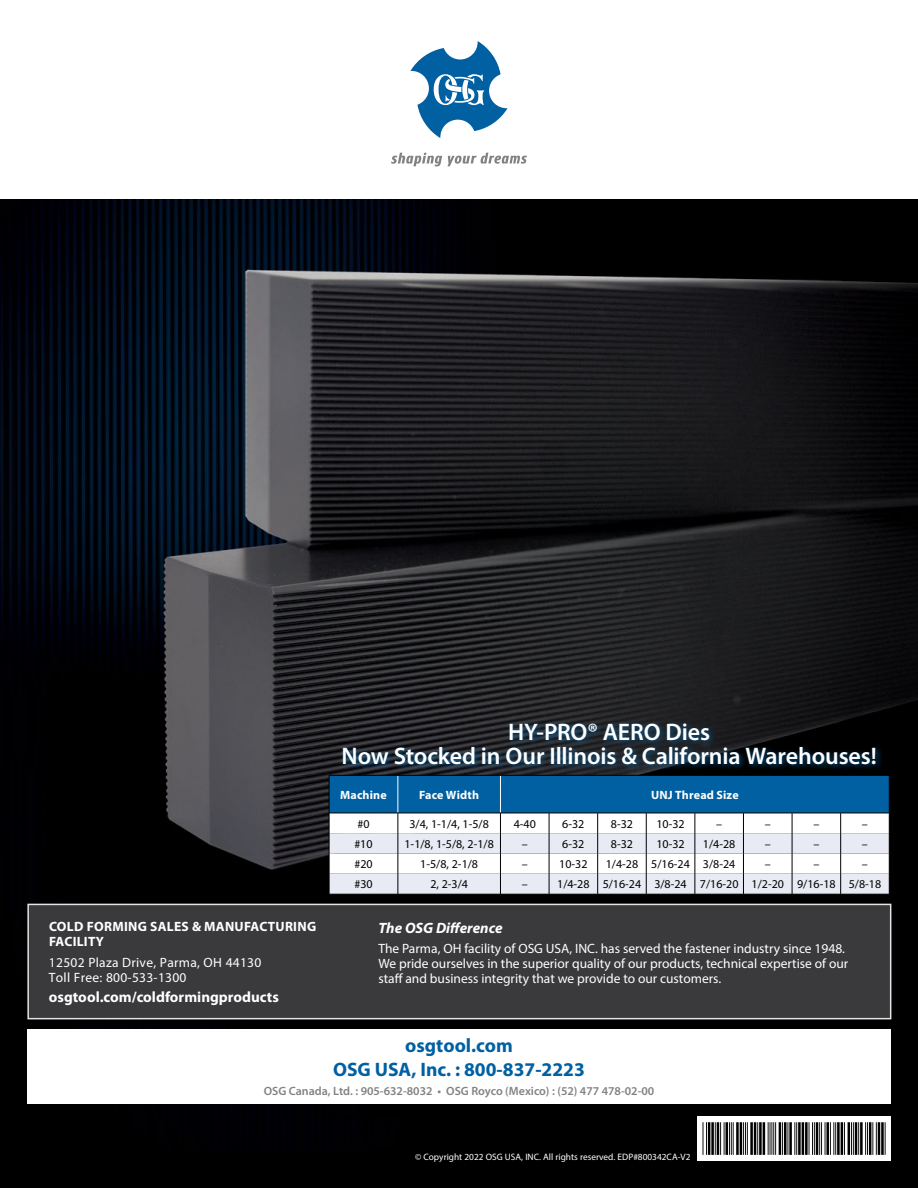
<style>
.page{position:relative;width:918px;height:1188px;background:#fff}
.page>*{position:absolute;margin:0;border:0;box-sizing:border-box;transform-origin:0 0}
.t1{font:600 24px/24px "Myriad Pro";letter-spacing:-.005em;color:#fff;text-align:center}
.t2{font:700 19.5px/23.4px "Myriad Pro";color:#0060a2;text-align:center}
.t3{font:700 15px "Myriad Pro";color:#fff}
.t4{font:italic 700 15px "Myriad Pro";color:#fff}
.t5{font:13.5px/15px "Myriad Pro";color:#fff}
.t6{font:13.5px/15px "Myriad Pro";letter-spacing:.02em;color:#fff}
.t7{font:700 13.5px/15px "Myriad Pro";letter-spacing:.02em;color:#fff}
.t8{font:12px "Myriad Pro";color:#000}
.t9{font:600 12px "Myriad Pro";color:#808285}
.t10{font:700 12px "Myriad Pro";letter-spacing:.015em;color:#fff}
.t11{font:9.3px "Myriad Pro";color:#fff}
</style>
<div class="page">
<img style="left:0;top:200px;width:918px;height:988px">
<svg style="left:410px;top:41px;width:98px;height:97px"></svg>
<svg style="left:391px;top:153px;width:136px;height:13px"></svg>
<svg style="left:697px;top:1116px;width:194px;height:45px"></svg>
<div style="left:27px;top:1029px;width:864px;height:75px;background:#fff"></div>
<hr style="left:706px;top:1122px;width:1px;height:33px;background:#000">
<hr style="left:708px;top:1122px;width:2px;height:33px;background:#000">
<hr style="left:703px;top:1122px;width:1px;height:33px;background:#000">
<hr style="left:711px;top:1122px;width:3px;height:33px;background:#000">
<hr style="left:715px;top:1122px;width:1px;height:33px;background:#000">
<hr style="left:725px;top:1122px;width:3px;height:33px;background:#000">
<hr style="left:724px;top:1122px;width:1px;height:33px;background:#000">
<hr style="left:717px;top:1122px;width:2px;height:33px;background:#000">
<hr style="left:729px;top:1122px;width:1px;height:33px;background:#000">
<hr style="left:720px;top:1122px;width:1px;height:33px;background:#000">
<hr style="left:743px;top:1122px;width:1px;height:33px;background:#000">
<hr style="left:733px;top:1122px;width:1px;height:33px;background:#000">
<hr style="left:731px;top:1122px;width:1px;height:33px;background:#000">
<hr style="left:740px;top:1122px;width:2px;height:33px;background:#000">
<hr style="left:736px;top:1122px;width:3px;height:33px;background:#000">
<hr style="left:757px;top:1122px;width:1px;height:33px;background:#000">
<hr style="left:747px;top:1122px;width:1px;height:33px;background:#000">
<hr style="left:745px;top:1122px;width:1px;height:33px;background:#000">
<hr style="left:754px;top:1122px;width:2px;height:33px;background:#000">
<hr style="left:750px;top:1122px;width:3px;height:33px;background:#000">
<hr style="left:763px;top:1122px;width:2px;height:33px;background:#000">
<hr style="left:768px;top:1122px;width:1px;height:33px;background:#000">
<hr style="left:759px;top:1122px;width:3px;height:33px;background:#000">
<hr style="left:771px;top:1122px;width:1px;height:33px;background:#000">
<hr style="left:770px;top:1122px;width:1px;height:33px;background:#000">
<hr style="left:782px;top:1122px;width:1px;height:33px;background:#000">
<hr style="left:775px;top:1122px;width:1px;height:33px;background:#000">
<hr style="left:773px;top:1122px;width:1px;height:33px;background:#000">
<hr style="left:784px;top:1122px;width:3px;height:33px;background:#000">
<hr style="left:779px;top:1122px;width:2px;height:33px;background:#000">
<hr style="left:794px;top:1122px;width:1px;height:33px;background:#000">
<hr style="left:787px;top:1122px;width:1px;height:33px;background:#000">
<hr style="left:789px;top:1122px;width:3px;height:33px;background:#000">
<hr style="left:798px;top:1122px;width:3px;height:33px;background:#000">
<hr style="left:796px;top:1122px;width:1px;height:33px;background:#000">
<hr style="left:812px;top:1122px;width:1px;height:33px;background:#000">
<hr style="left:802px;top:1122px;width:2px;height:33px;background:#000">
<hr style="left:809px;top:1122px;width:1px;height:33px;background:#000">
<hr style="left:805px;top:1122px;width:3px;height:33px;background:#000">
<hr style="left:814px;top:1122px;width:1px;height:33px;background:#000">
<hr style="left:826px;top:1122px;width:3px;height:33px;background:#000">
<hr style="left:825px;top:1122px;width:1px;height:33px;background:#000">
<hr style="left:819px;top:1122px;width:1px;height:33px;background:#000">
<hr style="left:821px;top:1122px;width:1px;height:33px;background:#000">
<hr style="left:816px;top:1122px;width:2px;height:33px;background:#000">
<hr style="left:833px;top:1122px;width:1px;height:33px;background:#000">
<hr style="left:841px;top:1122px;width:2px;height:33px;background:#000">
<hr style="left:835px;top:1122px;width:1px;height:33px;background:#000">
<hr style="left:830px;top:1122px;width:1px;height:33px;background:#000">
<hr style="left:837px;top:1122px;width:3px;height:33px;background:#000">
<hr style="left:855px;top:1122px;width:2px;height:33px;background:#000">
<hr style="left:848px;top:1122px;width:2px;height:33px;background:#000">
<hr style="left:851px;top:1122px;width:1px;height:33px;background:#000">
<hr style="left:853px;top:1122px;width:1px;height:33px;background:#000">
<hr style="left:844px;top:1122px;width:1px;height:33px;background:#000">
<hr style="left:865px;top:1122px;width:1px;height:33px;background:#000">
<hr style="left:858px;top:1122px;width:1px;height:33px;background:#000">
<hr style="left:860px;top:1122px;width:3px;height:33px;background:#000">
<hr style="left:869px;top:1122px;width:2px;height:33px;background:#000">
<hr style="left:867px;top:1122px;width:1px;height:33px;background:#000">
<hr style="left:876px;top:1122px;width:1px;height:33px;background:#000">
<hr style="left:878px;top:1122px;width:2px;height:33px;background:#000">
<hr style="left:872px;top:1122px;width:1px;height:33px;background:#000">
<hr style="left:881px;top:1122px;width:3px;height:33px;background:#000">
<hr style="left:885px;top:1122px;width:1px;height:33px;background:#000">
<div style="left:340px;top:720px;width:544px;height:51px;background:#0060a2;opacity:.75"></div>
<hr style="left:329px;top:894px;width:69px;height:1px;background:#000">
<hr style="left:398px;top:894px;width:102px;height:1px;background:#000">
<hr style="left:500px;top:894px;width:49px;height:1px;background:#000">
<hr style="left:549px;top:894px;width:49px;height:1px;background:#000">
<hr style="left:598px;top:894px;width:48px;height:1px;background:#000">
<hr style="left:646px;top:894px;width:49px;height:1px;background:#000">
<hr style="left:695px;top:894px;width:48px;height:1px;background:#000">
<hr style="left:743px;top:894px;width:49px;height:1px;background:#000">
<hr style="left:792px;top:894px;width:49px;height:1px;background:#000">
<hr style="left:841px;top:894px;width:49px;height:1px;background:#000">
<svg style="left:329px;top:775px;width:561px;height:119px"></svg>
<div style="left:27px;top:904px;width:864px;height:115px;background:#3a393b;border:2px solid #fff"></div>
<p class="t7" style="left:49px;top:918px;width:269px">COLD FORMING SALES &amp; MANUFACTURING<br>FACILITY</p>
<p class="t6" style="left:49px;top:955px;width:214px">12502 Plaza Drive, Parma, OH 44130<br>Toll Free: 800-533-1300</p>
<p class="t3" style="left:49px;top:987px;width:231px">osgtool.com/coldformingproducts</p>
<h1 class="t1" style="left:342px;top:719px;width:537px">HY-PRO® AERO Dies<br>Now Stocked in Our Illinois &amp; California Warehouses!</h1>
<p class="t10" style="left:340px;top:787px;width:48px">Machine</p>
<p class="t10" style="left:419px;top:787px;width:62px">Face Width</p>
<p class="t10" style="left:651px;top:787px;width:89px">UNJ Thread Size</p>
<p class="t8" style="left:357px;top:816px;width:14px">#0</p>
<p class="t8" style="left:409px;top:816px;width:81px">3/4, 1-1/4, 1-5/8</p>
<p class="t8" style="left:514px;top:816px;width:24px">4-40</p>
<p class="t8" style="left:562px;top:816px;width:24px">6-32</p>
<p class="t8" style="left:611px;top:816px;width:24px">8-32</p>
<p class="t8" style="left:656px;top:816px;width:30px">10-32</p>
<p class="t8" style="left:716px;top:816px;width:7px">–</p>
<p class="t8" style="left:765px;top:816px;width:7px">–</p>
<p class="t8" style="left:813px;top:816px;width:7px">–</p>
<p class="t8" style="left:862px;top:816px;width:7px">–</p>
<p class="t8" style="left:354px;top:836px;width:20px">#10</p>
<p class="t8" style="left:404px;top:836px;width:91px">1-1/8, 1-5/8, 2-1/8</p>
<p class="t8" style="left:522px;top:836px;width:7px">–</p>
<p class="t8" style="left:562px;top:836px;width:24px">6-32</p>
<p class="t8" style="left:611px;top:836px;width:24px">8-32</p>
<p class="t8" style="left:656px;top:836px;width:30px">10-32</p>
<p class="t8" style="left:703px;top:836px;width:34px">1/4-28</p>
<p class="t8" style="left:765px;top:836px;width:7px">–</p>
<p class="t8" style="left:813px;top:836px;width:7px">–</p>
<p class="t8" style="left:862px;top:836px;width:7px">–</p>
<p class="t8" style="left:354px;top:857px;width:20px">#20</p>
<p class="t8" style="left:420px;top:857px;width:59px">1-5/8, 2-1/8</p>
<p class="t8" style="left:522px;top:857px;width:7px">–</p>
<p class="t8" style="left:559px;top:857px;width:30px">10-32</p>
<p class="t8" style="left:606px;top:857px;width:131px">1/4-28 5/16-24 3/8-24</p>
<p class="t8" style="left:765px;top:857px;width:7px">–</p>
<p class="t8" style="left:813px;top:857px;width:7px">–</p>
<p class="t8" style="left:862px;top:857px;width:7px">–</p>
<p class="t8" style="left:354px;top:877px;width:20px">#30</p>
<p class="t8" style="left:430px;top:877px;width:39px">2, 2-3/4</p>
<p class="t8" style="left:522px;top:877px;width:7px">–</p>
<p class="t8" style="left:557px;top:877px;width:326px">1/4-28 5/16-24 3/8-24 7/16-20 1/2-20 9/16-18 5/8-18</p>
<p class="t4" style="left:378px;top:918px;width:126px">The OSG Difference</p>
<p class="t5" style="left:378px;top:940px;width:471px">The Parma, OH facility of OSG USA, INC. has served the fastener industry since 1948.<br>We pride ourselves in the superior quality of our products, technical expertise of our staff and business integrity that we provide to our customers.</p>
<h2 class="t2" style="left:333px;top:1033px;width:253px">osgtool.com<br>OSG USA, Inc. : 800-837-2223</h2>
<p class="t9" style="left:264px;top:1084px;width:392px">OSG Canada, Ltd. : 905-632-8032 • OSG Royco (Mexico) : (52) 477 478-02-00</p>
<p class="t11" style="left:415px;top:1151px;width:277px">© Copyright 2022 OSG USA, INC. All rights reserved. EDP#800342CA-V2</p>
</div>
